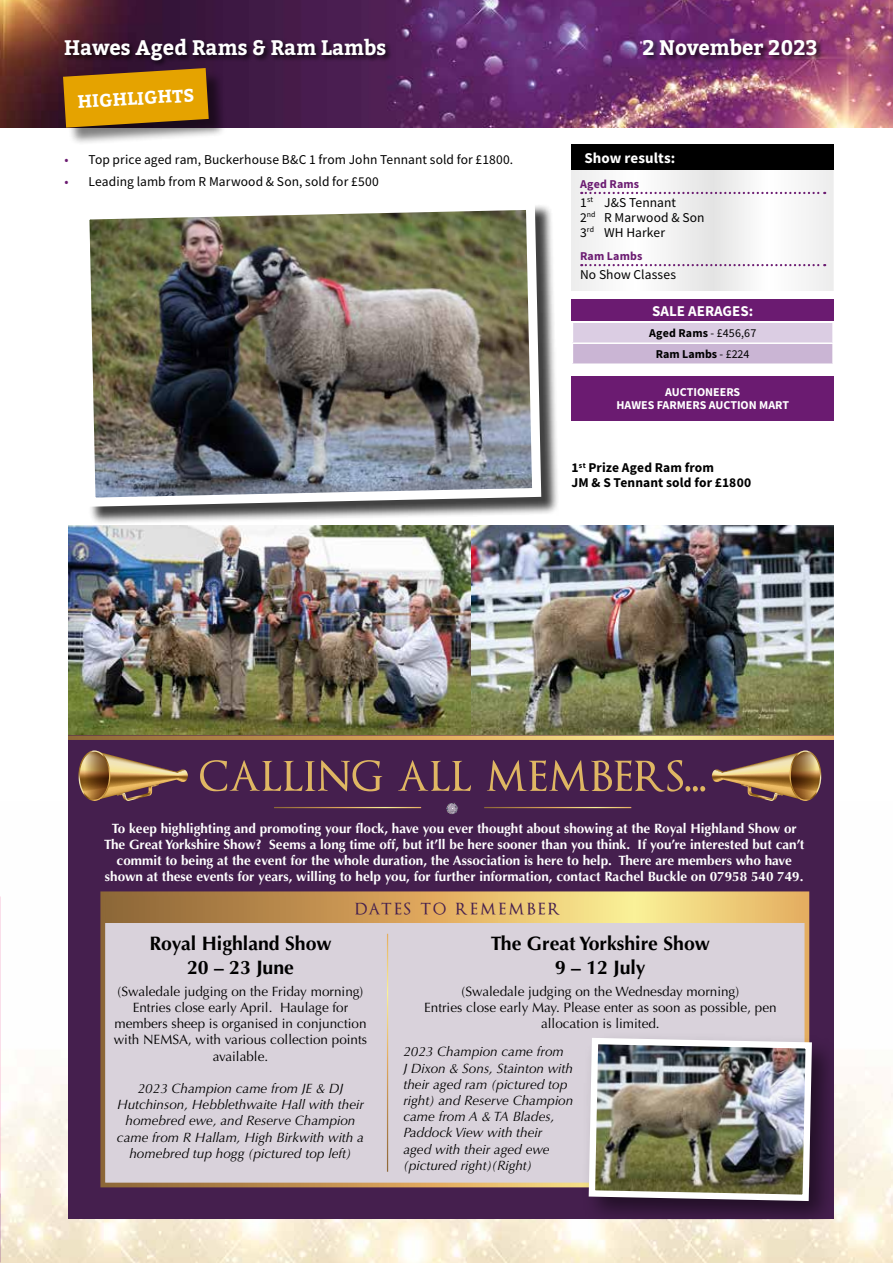
<style>
.page{position:relative;width:893px;height:1263px;background:#fff}
.page>*{position:absolute;margin:0;border:0;box-sizing:border-box;transform-origin:0 0}
.t1{font:54.9px "Optimus Princeps";color:#dfb663}
.t2{font:21.15px "Optimus Princeps";letter-spacing:.1em;color:#451f4e}
.t3{font:700 21px "Bitter";color:#fff;scale:.96 1}
.t4{font:700 19.5px/23.4px "Optima";color:#000;text-align:center}
.t5{font:700 18px "Bitter";color:#fff}
.t6{font:700 15px "Source Sans Pro";color:#fff}
.t7{font:700 13.5px/16.2px "Optima";color:#fff;text-align:center}
.t8{font:italic 13.5px/16.2px "Optima";color:#000;text-align:center}
.t9{font:13.5px/16.2px "Optima";color:#000;text-align:center}
.t10{font:13.5px/15px "Source Sans Pro";letter-spacing:.01em;color:#000}
.t11{font:700 13.5px/15px "Source Sans Pro";letter-spacing:.01em;color:#000}
.t12{font:700 12px/13.5px "Source Sans Pro";color:#fff;text-align:center}
.t13{font:700 12px/21px "Source Sans Pro";letter-spacing:.005em;color:#000;text-align:center}
.t14{font:700 12px "Source Sans Pro";letter-spacing:.015em;color:#6b1b71}
.s1{color:#6b1b71}
.s2{font-weight:400}
</style>
<div class="page">
<img style="left:1px;top:1067px;width:892px;height:196px">
<img style="left:0;top:897px;width:1px;height:298px">
<img style="left:0;top:0;width:893px;height:128px">
<div style="left:63px;top:37px;width:761px;height:30px;background:#000;opacity:.75"></div>
<div style="left:572px;top:144px;width:262px;height:26px;background:#000"></div>
<div style="left:572px;top:170px;width:262px;height:121px;background:linear-gradient(to bottom,#f3f3f3,#f3f2f3)"></div>
<svg style="left:581px;top:192px;width:244px;height:2px"></svg>
<svg style="left:581px;top:264px;width:244px;height:2px"></svg>
<img style="left:471px;top:525px;width:363px;height:210px">
<img style="left:68px;top:525px;width:403px;height:210px">
<div style="left:68px;top:735px;width:766px;height:484px;background:#451f4e"></div>
<div style="left:103px;top:894px;width:704px;height:291px;background:#d9d2db"></div>
<svg style="left:106px;top:897px;width:697px;height:25px;background:#d4ad64"></svg>
<svg style="left:446px;top:803px;width:12px;height:12px"></svg>
<hr style="left:274px;top:807px;width:147px;height:1px;background:#fff">
<hr style="left:484px;top:807px;width:147px;height:1px;background:#fff">
<svg style="left:68px;top:735px;width:766px;height:5px;background:#c59e61"></svg>
<hr style="left:387px;top:934px;width:1px;height:238px;background:#fff">
<svg style="left:712px;top:750px;width:109px;height:51px"></svg>
<svg style="left:78px;top:750px;width:110px;height:51px"></svg>
<img style="left:576px;top:1025px;width:252px;height:193px">
<img style="left:585px;top:1034px;width:230px;height:170px">
<div style="left:66px;top:71px;width:161px;height:75px;background:#000;opacity:.5"></div>
<svg style="left:63px;top:68px;width:146px;height:60px;background:#c58906"></svg>
<div style="left:83px;top:204px;width:477px;height:321px;background:#000;opacity:.75"></div>
<img style="left:83px;top:204px;width:463px;height:307px">
<div style="left:572px;top:322px;width:261px;height:21px;background:#dbcde3"></div>
<div style="left:572px;top:343px;width:261px;height:21px;background:#cab5d4"></div>
<hr style="left:572px;top:321px;width:262px;height:2px;background:#fff">
<hr style="left:572px;top:342px;width:262px;height:2px;background:#fff">
<svg style="left:572px;top:323px;width:1px;height:40px"></svg>
<svg style="left:832px;top:323px;width:1px;height:40px"></svg>
<hr style="left:572px;top:363px;width:262px;height:2px;background:#fff">
<div style="left:572px;top:300px;width:262px;height:21px;background:#6b1b71"></div>
<div style="left:572px;top:376px;width:262px;height:44px;background:#6b1b71"></div>
<h3 class="t3" style="left:64px;top:31px;width:337px">Hawes Aged Rams &amp; Ram Lambs</h3>
<h3 class="t3" style="left:642px;top:31px;width:184px">2 November 2023</h3>
<h3 class="t5" style="left:77px;top:89px;width:118px;rotate:-4deg">HIGHLIGHTS</h3>
<p class="t10" style="left:65px;top:152px;width:450px"><span class="s1">•</span> Top price aged ram, Buckerhouse B&amp;C 1 from John Tennant sold for £1800.</p>
<p class="t10" style="left:65px;top:173px;width:316px"><span class="s1">•</span> Leading lamb from R Marwood &amp; Son, sold for £500</p>
<p class="t6" style="left:584px;top:148px;width:93px">Show results:</p>
<p class="t14" style="left:580px;top:175px;width:61px">Aged Rams</p>
<p class="t10" style="left:580px;top:195px;width:126px">1<sup>st</sup> J&amp;S Tennant<br>2<sup>nd</sup> R Marwood &amp; Son<br>3<sup>rd</sup> WH Harker</p>
<p class="t14" style="left:580px;top:248px;width:64px">Ram Lambs</p>
<p class="t10" style="left:580px;top:267px;width:97px">No Show Classes</p>
<p class="t6" style="left:652px;top:301px;width:102px">SALE AERAGES:</p>
<p class="t13" style="left:649px;top:323px;width:109px">Aged Rams <span class="s2">- £456,67<br></span>Ram Lambs <span class="s2">- £224</span></p>
<p class="t12" style="left:616px;top:385px;width:174px">AUCTIONEERS<br>HAWES FARMERS AUCTION MART</p>
<p class="t11" style="left:572px;top:460px;width:181px">1<sup>st</sup> Prize Aged Ram from<br>JM &amp; S Tennant sold for £1800</p>
<h1 class="t1" style="left:199px;top:748px;width:509px">calling all members...</h1>
<p class="t7" style="left:104px;top:820px;width:702px">To keep highlighting and promoting your flock, have you ever thought about showing at the Royal Highland Show or The Great Yorkshire Show? Seems a long time off, but it’ll be here sooner than you think. If you’re interested but can’t commit to being at the event for the whole duration, the Association is here to help. There are members who have shown at these events for years, willing to help you, for further information, contact Rachel Buckle on 07958 540 749.</p>
<h2 class="t2" style="left:355px;top:897px;width:207px">dates to remember</h2>
<h3 class="t4" style="left:149px;top:932px;width:184px">Royal Highland Show<br>20 – 23 June</h3>
<p class="t9" style="left:114px;top:983px;width:255px">(Swaledale judging on the Friday morning)<br>Entries close early April. Haulage for members sheep is organised in conjunction with NEMSA, with various collection points available.</p>
<p class="t8" style="left:117px;top:1080px;width:249px">2023 Champion came from JE &amp; DJ Hutchinson, Hebblethwaite Hall with their homebred ewe, and Reserve Champion came from R Hallam, High Birkwith with a homebred tup hogg (pictured top left)</p>
<h3 class="t4" style="left:491px;top:932px;width:220px">The Great Yorkshire Show<br>9 – 12 July</h3>
<p class="t9" style="left:424px;top:983px;width:354px">(Swaledale judging on the Wednesday morning)<br>Entries close early May. Please enter as soon as possible, pen allocation is limited.</p>
<p class="t8" style="left:403px;top:1044px;width:171px;text-align:left">2023 Champion came from<br>J Dixon &amp; Sons, Stainton with their aged ram (pictured top right) and Reserve Champion came from A &amp; TA Blades,<br>Paddock View with their aged with their aged ewe (pictured right)(Right)</p>
</div>
